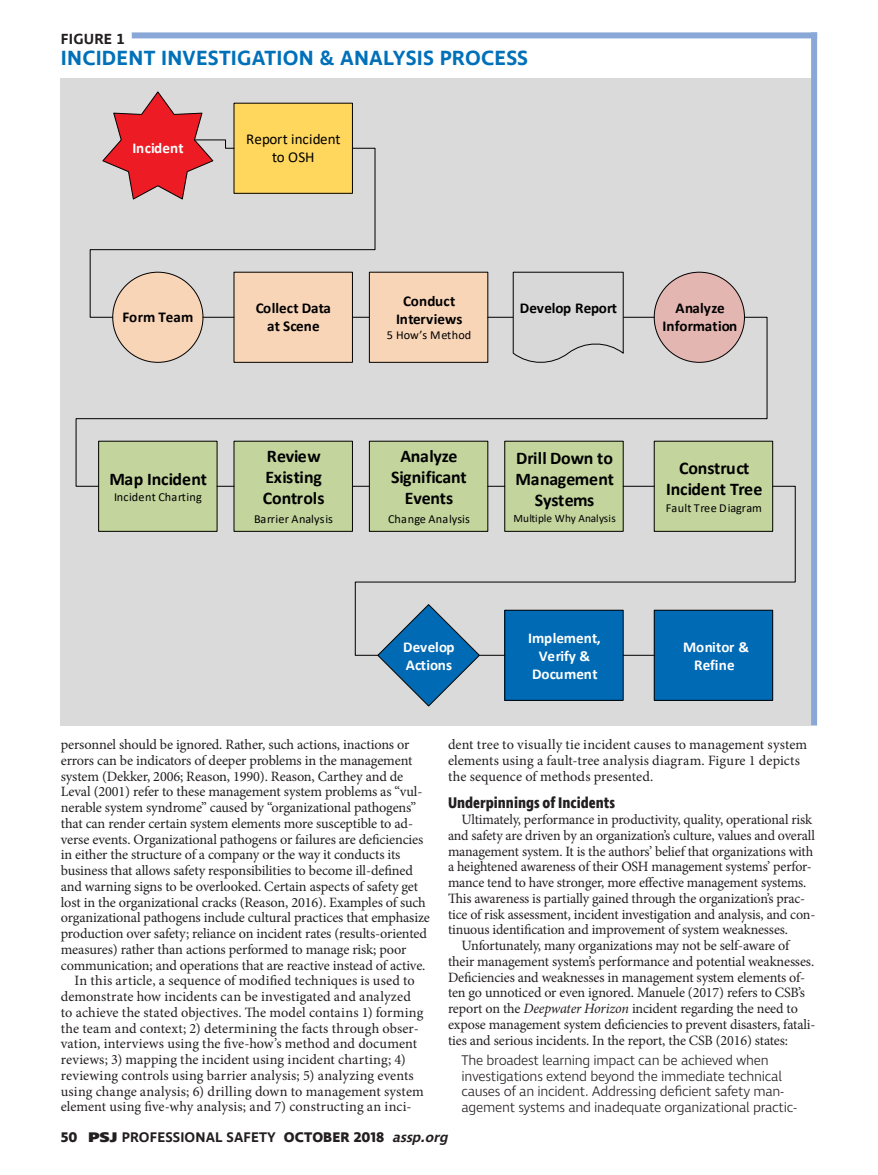
<style>
.page{position:relative;width:878px;height:1175px;background:#fff}
.page>*{position:absolute;margin:0;border:0;box-sizing:border-box;transform-origin:0 0}
.t1{font:600 21px "Ingra";letter-spacing:.01em;color:#0070b9}
.t2{font:700 17.85px/21px "Calibri";letter-spacing:-.01em;color:#000;text-align:center}
.t3{font:700 15.75px "Ingra Cd";color:#231f20}
.t4{font:700 15px/18px "Calibri";color:#000;text-align:center}
.t5{font:700 15px/18px "Calibri";color:#fff;text-align:center}
.t6{font:15px/18px "Calibri";color:#000;text-align:center}
.t7{font:700 15px "Calibri";letter-spacing:.02em;color:#fff}
.t8{font:600 15px "Ingra";letter-spacing:.01em;color:#231f20}
.t9{font:14.25px/15.8px "Minion Pro";letter-spacing:-.01em;color:#231f20}
.t10{font:14.25px "Minion Pro";letter-spacing:.01em;color:#231f20}
.t11{font:300 14.25px/15.8px "Ingra";letter-spacing:-.02em;color:#231f20}
.t12{font:600 14.25px "Ingra";letter-spacing:.01em;color:#231f20}
.t13{font:12.3px "Calibri";letter-spacing:.01em;color:#000}
.t14{font:12.15px "Calibri";letter-spacing:.01em;color:#000}
.t15{font:11.25px "Calibri";letter-spacing:.01em;color:#000}
.s1{font-style:italic}
.s2{font-weight:700}
.s3{font-weight:800}
</style>
<div class="page">
<div style="left:61px;top:78px;width:756px;height:647px;background:#dbdadb"></div>
<div style="left:654px;top:272px;width:90px;height:90px;background:#e4b6b2;border-radius:50%"></div>
<div style="left:99px;top:441px;width:118px;height:90px;background:#c3d59d"></div>
<div style="left:98px;top:441px;width:119px;height:91px;border:1px solid #000"></div>
<div style="left:234px;top:441px;width:118px;height:90px;background:#c3d59d"></div>
<div style="left:233px;top:441px;width:120px;height:91px;border:1px solid #000"></div>
<svg style="left:75px;top:316px;width:693px;height:171px"></svg>
<svg style="left:217px;top:486px;width:17px;height:1px"></svg>
<svg style="left:354px;top:485px;width:442px;height:171px"></svg>
<div style="left:234px;top:272px;width:118px;height:90px;background:#f9d5b8"></div>
<div style="left:233px;top:272px;width:120px;height:91px;border:1px solid #000"></div>
<div style="left:113px;top:272px;width:90px;height:90px;background:#f9d5b8;border-radius:50%"></div>
<div style="left:369px;top:272px;width:119px;height:90px;background:#f9d5b8"></div>
<div style="left:369px;top:272px;width:119px;height:91px;border:1px solid #000"></div>
<div style="left:234px;top:103px;width:118px;height:90px;background:#ffd75d"></div>
<svg style="left:89px;top:147px;width:287px;height:171px"></svg>
<div style="left:504px;top:610px;width:119px;height:90px;background:#006ab5"></div>
<div style="left:504px;top:609px;width:119px;height:92px;border:1px solid #000"></div>
<div style="left:654px;top:610px;width:118px;height:90px;background:#006ab5"></div>
<div style="left:653px;top:609px;width:120px;height:92px;border:1px solid #000"></div>
<svg style="left:376px;top:603px;width:128px;height:104px"></svg>
<hr style="left:623px;top:655px;width:31px;height:1px;background:#000">
<svg style="left:101px;top:91px;width:134px;height:109px"></svg>
<hr style="left:623px;top:317px;width:31px;height:1px;background:#000">
<svg style="left:488px;top:271px;width:136px;height:96px"></svg>
<div style="left:132px;top:32px;width:685px;height:6px;background:#89a8d7"></div>
<div style="left:811px;top:32px;width:6px;height:693px;background:#89a8d7"></div>
<p class="t8" style="left:61px;top:29px;width:65px">FIGURE 1</p>
<h1 class="t1" style="left:61px;top:45px;width:468px">INCIDENT INVESTIGATION &amp; ANALYSIS PROCESS</h1>
<p class="t7" style="left:132px;top:137px;width:53px">Incident</p>
<p class="t6" style="left:246px;top:129px;width:96px">Report incident to OSH</p>
<p class="t4" style="left:123px;top:308px;width:72px">Form Team</p>
<p class="t2" style="left:109px;top:468px;width:99px">Map Incident</p>
<p class="t13" style="left:114px;top:488px;width:89px">Incident Charting</p>
<p class="t4" style="left:256px;top:299px;width:77px">Collect Data at Scene</p>
<p class="t2" style="left:263px;top:445px;width:63px;text-align:left">Review<br>Existing<br>Controls</p>
<p class="t13" style="left:254px;top:510px;width:80px">Barrier Analysis</p>
<p class="t4" style="left:396px;top:291px;width:68px">Conduct<br>Interviews</p>
<p class="t14" style="left:387px;top:327px;width:86px">5 How’s Method</p>
<p class="t2" style="left:391px;top:445px;width:77px">Analyze<br>Significant<br>Events</p>
<p class="t13" style="left:388px;top:510px;width:83px">Change Analysis</p>
<p class="t5" style="left:403px;top:637px;width:53px;text-align:left">Develop<br>Actions</p>
<p class="t4" style="left:520px;top:299px;width:99px">Develop Report</p>
<p class="t4" style="left:662px;top:299px;width:76px">Analyze<br>Information</p>
<p class="t2" style="left:515px;top:447px;width:100px">Drill Down to<br>Management<br>Systems</p>
<p class="t15" style="left:513px;top:510px;width:104px">Multiple Why Analysis</p>
<p class="t2" style="left:666px;top:457px;width:98px">Construct<br>Incident Tree</p>
<p class="t14" style="left:665px;top:499px;width:98px">Fault Tree Diagram</p>
<p class="t5" style="left:528px;top:628px;width:74px">Implement,<br>Verify &amp;<br>Document</p>
<p class="t5" style="left:683px;top:637px;width:67px">Monitor &amp;<br>Refine</p>
<p class="t9" style="left:61px;top:736px;width:350px">personnel should be ignored. Rather, such actions, inactions or</p>
<p class="t9" style="left:61px;top:752px;width:353px">errors can be indicators of deeper problems in the management</p>
<p class="t9" style="left:61px;top:768px;width:344px">system (Dekker, 2006; Reason, 1990). Reason, Carthey and de</p>
<p class="t9" style="left:61px;top:784px;width:363px">Leval (2001) refer to these management system problems as “vul-</p>
<p class="t9" style="left:61px;top:799px;width:357px">nerable system syndrome” caused by “organizational pathogens”</p>
<p class="t9" style="left:61px;top:815px;width:354px">that can render certain system elements more susceptible to ad-</p>
<p class="t9" style="left:61px;top:831px;width:364px">verse events. Organizational pathogens or failures are deficiencies</p>
<p class="t9" style="left:61px;top:847px;width:341px">in either the structure of a company or the way it conducts its</p>
<p class="t9" style="left:61px;top:862px;width:353px">business that allows safety responsibilities to become ill-defined</p>
<p class="t9" style="left:61px;top:878px;width:359px">and warning signs to be overlooked. Certain aspects of safety get</p>
<p class="t9" style="left:61px;top:894px;width:366px">lost in the organizational cracks (Reason, 2016). Examples of such</p>
<p class="t9" style="left:61px;top:910px;width:370px">organizational pathogens include cultural practices that emphasize</p>
<p class="t9" style="left:61px;top:925px;width:367px">production over safety; reliance on incident rates (results-oriented</p>
<p class="t9" style="left:61px;top:941px;width:347px">measures) rather than actions performed to manage risk; poor</p>
<p class="t9" style="left:61px;top:957px;width:366px">communication; and operations that are reactive instead of active.</p>
<p class="t10" style="left:74px;top:971px;width:342px">In this article, a sequence of modified techniques is used to</p>
<p class="t9" style="left:61px;top:988px;width:351px">demonstrate how incidents can be investigated and analyzed</p>
<p class="t9" style="left:61px;top:1004px;width:364px">to achieve the stated objectives. The model contains 1) forming</p>
<p class="t10" style="left:61px;top:1018px;width:359px">the team and context; 2) determining the facts through obser-</p>
<p class="t9" style="left:61px;top:1036px;width:358px">vation, interviews using the five-how’s method and document</p>
<p class="t9" style="left:61px;top:1051px;width:346px">reviews; 3) mapping the incident using incident charting; 4)</p>
<p class="t10" style="left:61px;top:1065px;width:354px">reviewing controls using barrier analysis; 5) analyzing events</p>
<p class="t9" style="left:61px;top:1083px;width:364px">using change analysis; 6) drilling down to management system</p>
<p class="t10" style="left:61px;top:1097px;width:352px">element using five-why analysis; and 7) constructing an inci-</p>
<p class="t9" style="left:448px;top:736px;width:361px">dent tree to visually tie incident causes to management system elements using a fault-tree analysis diagram. Figure 1 depicts the sequence of methods presented.</p>
<p class="t3" style="left:448px;top:793px;width:168px">Underpinnings of Incidents</p>
<p class="t9" style="left:461px;top:811px;width:352px">Ultimately, performance in productivity, quality, operational risk</p>
<p class="t9" style="left:448px;top:827px;width:368px">and safety are driven by an organization’s culture, values and overall</p>
<p class="t9" style="left:448px;top:843px;width:367px">management system. It is the authors’ belief that organizations with</p>
<p class="t9" style="left:448px;top:859px;width:365px">a heightened awareness of their OSH management systems’ perfor-</p>
<p class="t9" style="left:448px;top:874px;width:360px">mance tend to have stronger, more effective management systems.</p>
<p class="t9" style="left:448px;top:890px;width:359px">This awareness is partially gained through the organization’s prac-</p>
<p class="t9" style="left:448px;top:906px;width:369px">tice of risk assessment, incident investigation and analysis, and con-</p>
<p class="t9" style="left:448px;top:922px;width:341px">tinuous identification and improvement of system weaknesses.</p>
<p class="t9" style="left:461px;top:937px;width:329px">Unfortunately, many organizations may not be self-aware of</p>
<p class="t9" style="left:448px;top:953px;width:368px">their management system’s performance and potential weaknesses.</p>
<p class="t9" style="left:448px;top:969px;width:359px">Deficiencies and weaknesses in management system elements of-</p>
<p class="t9" style="left:448px;top:985px;width:358px">ten go unnoticed or even ignored. Manuele (2017) refers to CSB’s</p>
<p class="t9" style="left:448px;top:1000px;width:351px">report on the <span class="s1">Deepwater Horizon</span> incident regarding the need to</p>
<p class="t9" style="left:448px;top:1016px;width:369px">expose management system deficiencies to prevent disasters, fatali-</p>
<p class="t9" style="left:448px;top:1032px;width:341px">ties and serious incidents. In the report, the CSB (2016) states:</p>
<p class="t11" style="left:461px;top:1053px;width:336px">The broadest learning impact can be achieved when investigations extend beyond the immediate technical causes of an incident. Addressing deficient safety man&shy;agement systems and inadequate organizational practic-</p>
<p class="t12" style="left:61px;top:1128px;width:392px"><span class="s2">50</span> <span class="s3">PSJ</span> PROFESSIONAL SAFETY <span class="s2">OCTOBER 2018</span> <span class="s1">assp.org</span></p>
</div>
